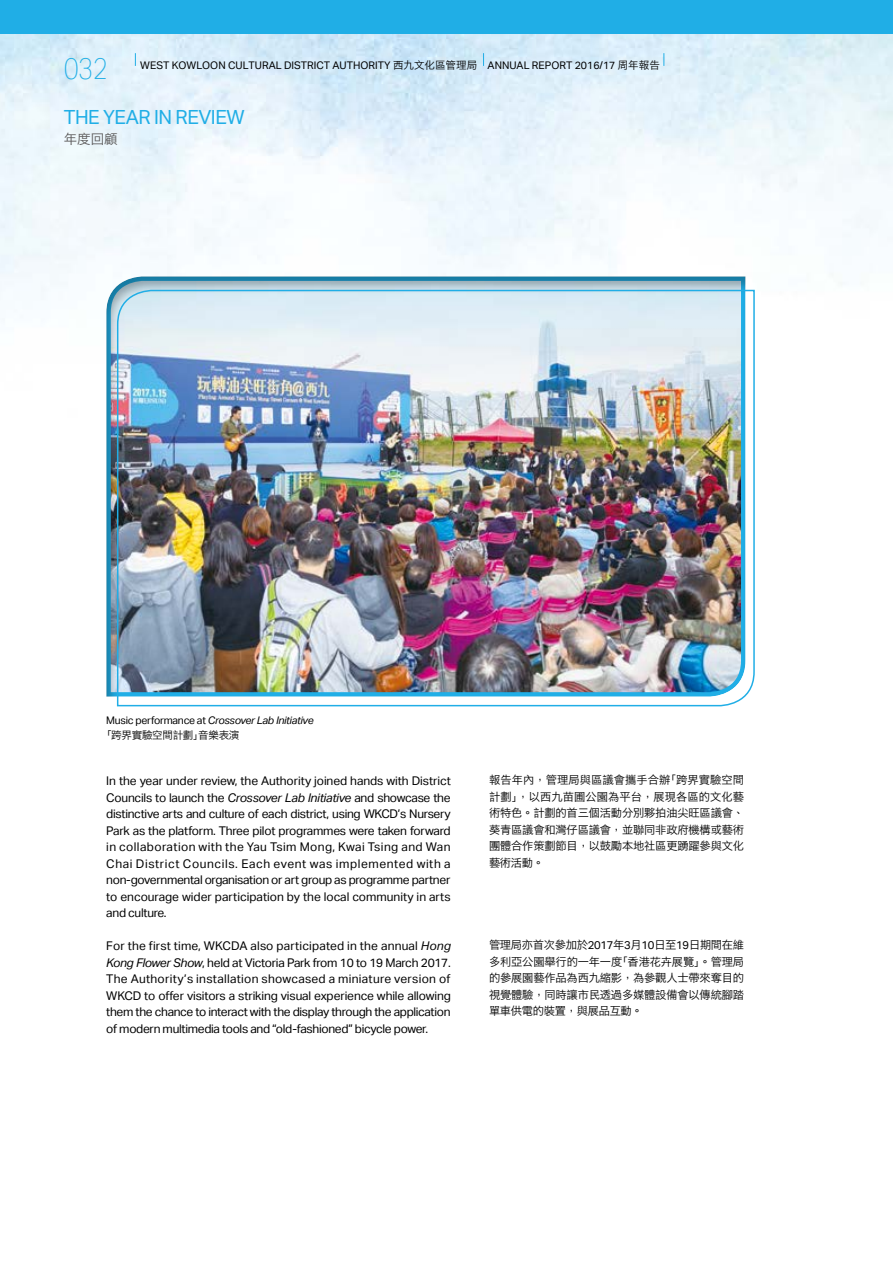
<style>
.page{position:relative;width:893px;height:1263px;background:#fff}
.page>*{position:absolute;margin:0;border:0;box-sizing:border-box;transform-origin:0 0}
.t1{font:100 30px "Aktiv Grotesk";color:#20aee6;scale:.85 1}
.t2{font:19.5px "Aktiv Grotesk";letter-spacing:-.025em;color:#20aee6}
.t3{font:13.5px "Hiragino Sans GB W3";color:#595757}
.t4{font:12px/16.5px "Aktiv Grotesk";letter-spacing:-.025em;color:#000;text-align:justify}
.t5{font:11.25px/16.5px "Hiragino Sans GB W3";letter-spacing:-.015em;color:#000;text-align:justify}
.t6{font:10.5px "Aktiv Grotesk";color:#000}
.t7{font:italic 10.5px "Aktiv Grotesk";letter-spacing:-.025em;color:#000}
.t8{font:10.5px "Hiragino Sans GB W3";letter-spacing:-.025em;color:#000}
.s1{font-family:"Hiragino Sans GB W3"}
.s2{font-style:normal}
.s3{font-style:italic}
.s4{font-family:"M Hei HK";font-weight:500}
.s5{font-family:"Aktiv Grotesk"}
</style>
<div class="page">
<div style="left:0;top:0;width:893px;height:34px;background:#20aee6"></div>
<svg style="left:135px;top:53px;width:1px;height:13px"></svg>
<svg style="left:483px;top:53px;width:1px;height:13px"></svg>
<svg style="left:663px;top:53px;width:1px;height:13px"></svg>
<div style="left:93px;top:263px;width:666px;height:434px;background:#000;opacity:.3"></div>
<img style="left:116px;top:289px;width:639px;height:418px">
<h1 class="t1" style="left:64px;top:52px;width:53px">032</h1>
<h2 class="t2" style="left:64px;top:106px;width:182px">THE YEAR IN REVIEW</h2>
<p class="t3" style="left:64px;top:130px;width:55px">年度回顧</p>
<p class="t6" style="left:140px;top:59px;width:521px">WEST KOWLOON CULTURAL DISTRICT AUTHORITY <span class="s1">西九文化區管理局</span> ANNUAL REPORT 2016/17 <span class="s1">周年報告</span></p>
<p class="t7" style="left:106px;top:714px;width:209px"><span class="s2">Music performance at</span> Crossover Lab Initiative</p>
<p class="t8" style="left:101px;top:728px;width:140px">「跨界實驗空間計劃」音樂表演</p>
<p class="t4" style="left:106px;top:773px;width:346px">In the year under review, the Authority joined hands with District Councils to launch the <span class="s3">Crossover Lab Initiative</span> and showcase the distinctive arts and culture of each district, using WKCD’s Nursery Park as the platform. Three pilot programmes were taken forward in collaboration with the Yau Tsim Mong, Kwai Tsing and Wan Chai District Councils. Each event was implemented with a non-governmental organisation or art group as programme partner to encourage wider participation by the local community in arts and culture.</p>
<p class="t4" style="left:106px;top:938px;width:346px">For the first time, WKCDA also participated in the annual <span class="s3">Hong Kong Flower Show</span>, held at Victoria Park from 10 to 19 March 2017.<br>The Authority’s installation showcased a miniature version of WKCD to offer visitors a striking visual experience while allowing them the chance to interact with the display through the application of modern multimedia tools and “old-fashioned” bicycle power.</p>
<p class="t5" style="left:489px;top:771px;width:257px">報告年內<span class="s4">，</span>管理局與區議會攜手合辦「跨界實驗空間計劃」<span class="s4">，</span>以西九苗圃公園為平台<span class="s4">，</span>展現各區的文化藝術特色<span class="s4">。</span>計劃的首三個活動分別夥拍油尖旺區議會<span class="s4">、</span>葵青區議會和灣仔區議會<span class="s4">，</span>並聯同非政府機構或藝術團體合作策劃節目<span class="s4">，</span>以鼓勵本地社區更踴躍參與文化藝術活動<span class="s4">。</span></p>
<p class="t5" style="left:489px;top:936px;width:257px">管理局亦首次參加於<span class="s5">2017</span>年<span class="s5">3</span>月<span class="s5">10</span>日至<span class="s5">19</span>日期間在維多利亞公園舉行的一年一度「香港花卉展覽」<span class="s4">。</span>管理局的參展園藝作品為西九縮影<span class="s4">，</span>為參觀人士帶來奪目的視覺體驗<span class="s4">，</span>同時讓市民透過多媒體設備會以傳統腳踏單車供電的裝置<span class="s4">，</span>與展品互動<span class="s4">。</span></p>
</div>
